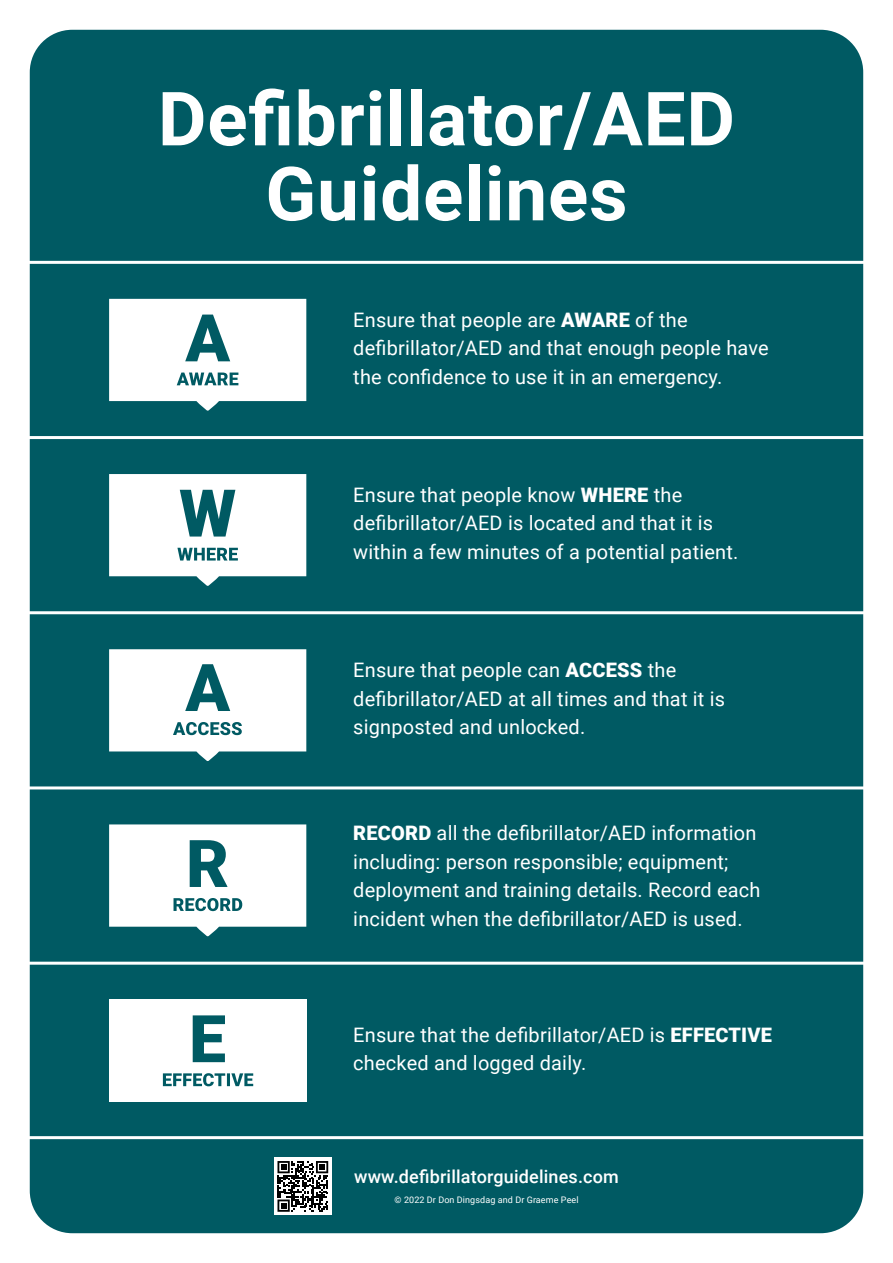
<style>
.page{position:relative;width:893px;height:1263px;background:#fff}
.page>*{position:absolute;margin:0;border:0;box-sizing:border-box;transform-origin:0 0}
.t1{font:700 74.7px/75px "Roboto";letter-spacing:.01em;color:#fff;text-align:center}
.t2{font:19.95px/28.5px "Roboto";letter-spacing:.01em;color:#fff}
.t3{font:500 18px "Roboto";letter-spacing:.01em;color:#fff}
.t4{font:9px "Roboto";letter-spacing:.01em;color:#fff}
.s1{font-weight:900}
</style>
<div class="page">
<div style="left:30px;top:30px;width:833px;height:1203px;background:#005a63;border-radius:43px"></div>
<div style="left:109px;top:1000px;width:197px;height:102px;background:#fff"></div>
<svg style="left:193px;top:1015px;width:32px;height:47px"></svg>
<hr style="left:14px;top:611px;width:865px;height:3px;background:#fff">
<hr style="left:14px;top:786px;width:865px;height:3px;background:#fff">
<hr style="left:14px;top:962px;width:865px;height:3px;background:#fff">
<hr style="left:14px;top:1136px;width:865px;height:3px;background:#fff">
<hr style="left:14px;top:436px;width:865px;height:3px;background:#fff">
<hr style="left:14px;top:261px;width:865px;height:3px;background:#fff">
<div style="left:274px;top:1157px;width:58px;height:58px;background:#fff"></div>
<svg style="left:277px;top:1161px;width:51px;height:51px"></svg>
<svg style="left:109px;top:299px;width:197px;height:112px"></svg>
<svg style="left:109px;top:474px;width:197px;height:112px"></svg>
<svg style="left:109px;top:649px;width:197px;height:112px"></svg>
<svg style="left:163px;top:1073px;width:90px;height:13px"></svg>
<svg style="left:109px;top:824px;width:197px;height:112px"></svg>
<h1 class="t1" style="left:158px;top:78px;width:579px">Defibrillator/AED<br>Guidelines</h1>
<p class="t2" style="left:353px;top:304px;width:417px">Ensure that people are <span class="s1">AWARE</span> of the defibrillator/AED and that enough people have the confidence to use it in an emergency.</p>
<p class="t2" style="left:353px;top:480px;width:387px">Ensure that people know <span class="s1">WHERE</span> the defibrillator/AED is located and that it is within a few minutes of a potential patient.</p>
<p class="t2" style="left:353px;top:655px;width:373px">Ensure that people can <span class="s1">ACCESS</span> the defibrillator/AED at all times and that it is signposted and unlocked.</p>
<p class="t2" style="left:353px;top:818px;width:409px"><span class="s1">RECORD</span> all the defibrillator/AED information including: person responsible; equipment; deployment and training details. Record each incident when the defibrillator/AED is used.</p>
<p class="t2" style="left:353px;top:1020px;width:420px">Ensure that the defibrillator/AED is <span class="s1">EFFECTIVE </span>checked and logged daily.</p>
<p class="t3" style="left:354px;top:1164px;width:266px">www.defibrillatorguidelines.com</p>
<p class="t4" style="left:395px;top:1193px;width:186px">© 2022 Dr Don Dingsdag and Dr Graeme Peel</p>
</div>
